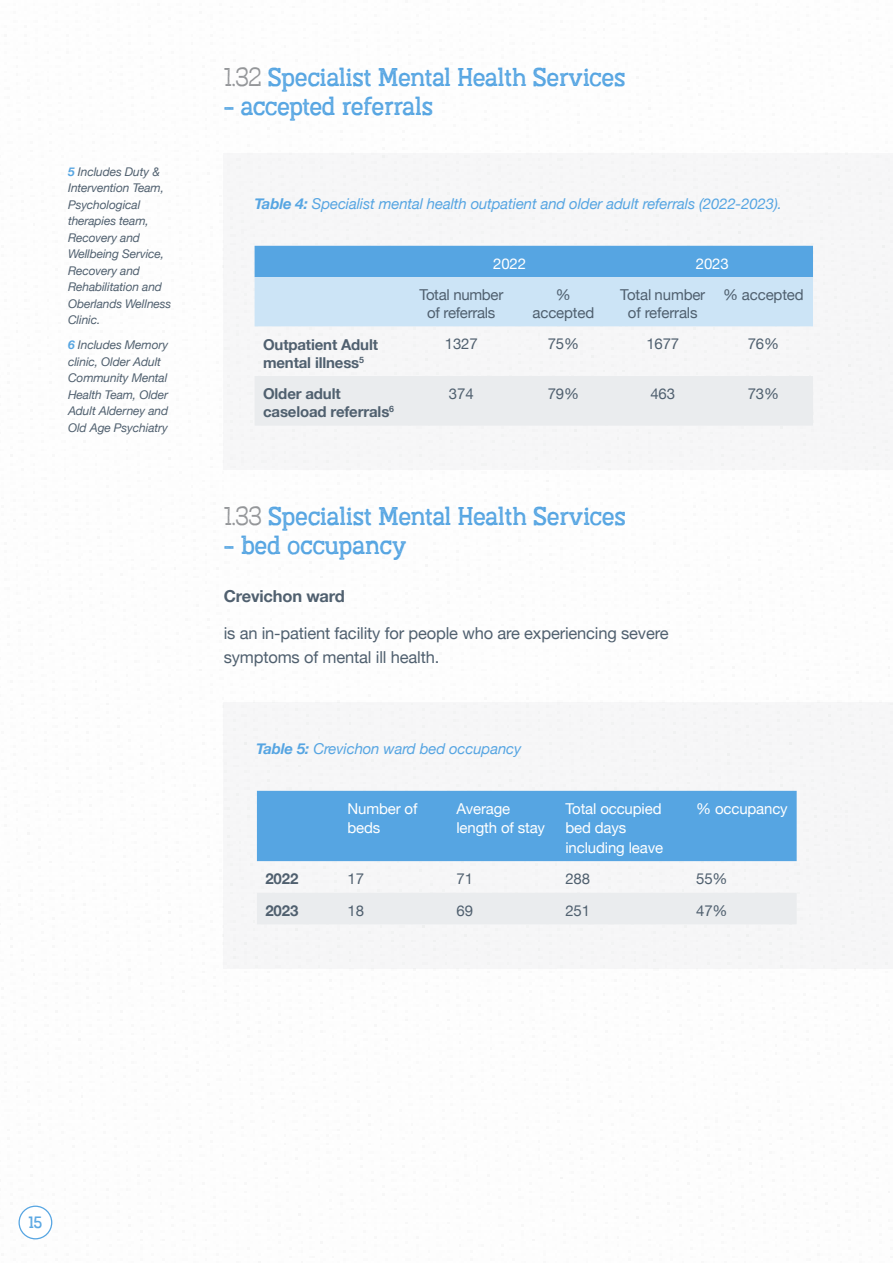
<style>
.page{position:relative;width:893px;height:1263px;background:#fff}
.page>*{position:absolute;margin:0;border:0;box-sizing:border-box;transform-origin:0 0}
.t1{font:24px "Austral Slab Stamp";color:#56a5e2}
.t2{font:16.5px/24px "Helvetica Neue";letter-spacing:-.01em;color:#50606f}
.t3{font:700 16.5px "Helvetica Neue";letter-spacing:-.01em;color:#50606f}
.t4{font:15.3px "Austral Slab Stamp";color:#56a5e2}
.t5{font:15px/18px "Helvetica Neue";letter-spacing:-.01em;color:#50606f;text-align:center}
.t6{font:italic 15px "Helvetica Neue";letter-spacing:-.01em;color:#56a5e2}
.t7{font:15px/19.5px "Helvetica Neue";letter-spacing:-.01em;color:#fff}
.t8{font:700 15px/18px "Helvetica Neue";letter-spacing:-.01em;color:#50606f}
.t9{font:italic 12px/16.5px "Helvetica Neue";letter-spacing:-.01em;color:#50606f}
.s1{font-weight:700;color:#56a5e2}
.s2{font-weight:300;color:#939598}
.s3{font-weight:700}
</style>
<div class="page">
<div style="left:19px;top:1205px;width:33px;height:34px;border:1px solid #56a5e2;border-radius:50%"></div>
<div style="left:224px;top:154px;width:669px;height:316px;background:#f6f6f7"></div>
<div style="left:224px;top:702px;width:669px;height:267px;background:#f6f6f7"></div>
<svg style="left:255px;top:246px;width:558px;height:80px"></svg>
<div style="left:255px;top:376px;width:558px;height:49px;background:#eaecee"></div>
<div style="left:257px;top:791px;width:540px;height:70px;background:#56a5e2"></div>
<div style="left:257px;top:893px;width:539px;height:31px;background:#eaecee"></div>
<p class="t9" style="left:68px;top:164px;width:105px"><span class="s1">5</span> Includes Duty &amp;<br>Intervention Team,<br>Psychological therapies team,<br>Recovery and<br>Wellbeing Service,<br>Recovery and<br>Rehabilitation and<br>Oberlands Wellness<br>Clinic.</p>
<p class="t9" style="left:68px;top:337px;width:102px"><span class="s1">6</span> Includes Memory clinic, Older Adult<br>Community Mental<br>Health Team, Older<br>Adult Alderney and<br>Old Age Psychiatry</p>
<h1 class="t1" style="left:224px;top:59px;width:403px"><span class="s2">1.32</span> Specialist Mental Health Services</h1>
<h1 class="t1" style="left:224px;top:88px;width:211px">- accepted referrals</h1>
<p class="t6" style="left:255px;top:193px;width:529px"><span class="s3">Table 4:</span> Specialist mental health outpatient and older adult referrals (2022-2023).</p>
<p class="t7" style="left:493px;top:254px;width:34px">2022</p>
<p class="t7" style="left:696px;top:254px;width:34px">2023</p>
<p class="t5" style="left:419px;top:286px;width:85px">Total number of referrals</p>
<p class="t5" style="left:532px;top:286px;width:63px">% accepted</p>
<p class="t5" style="left:620px;top:286px;width:87px">Total number of referrals</p>
<p class="t5" style="left:723px;top:286px;width:82px">% accepted</p>
<p class="t8" style="left:263px;top:336px;width:116px">Outpatient Adult mental illness<sup>5</sup></p>
<p class="t5" style="left:445px;top:336px;width:34px">1327</p>
<p class="t5" style="left:548px;top:336px;width:33px">75%</p>
<p class="t5" style="left:646px;top:336px;width:34px">1677</p>
<p class="t5" style="left:748px;top:336px;width:33px">76%</p>
<p class="t8" style="left:263px;top:385px;width:133px">Older adult caseload referrals<sup>6</sup></p>
<p class="t5" style="left:449px;top:385px;width:26px">374</p>
<p class="t5" style="left:548px;top:385px;width:33px">79%</p>
<p class="t5" style="left:650px;top:385px;width:26px">463</p>
<p class="t5" style="left:748px;top:385px;width:33px">73%</p>
<h1 class="t1" style="left:224px;top:498px;width:403px"><span class="s2">1.33</span> Specialist Mental Health Services</h1>
<h1 class="t1" style="left:224px;top:527px;width:184px">- bed occupancy</h1>
<h2 class="t3" style="left:224px;top:583px;width:123px">Crevichon ward</h2>
<h2 class="t2" style="left:224px;top:622px;width:446px">is an in-patient facility for people who are experiencing severe symptoms of mental ill health.</h2>
<p class="t6" style="left:256px;top:737px;width:267px"><span class="s3">Table 5:</span> Crevichon ward bed occupancy</p>
<p class="t7" style="left:347px;top:799px;width:71px">Number of beds</p>
<p class="t7" style="left:456px;top:799px;width:90px">Average length of stay</p>
<p class="t7" style="left:565px;top:799px;width:99px">Total occupied bed days including leave</p>
<p class="t7" style="left:696px;top:799px;width:93px">% occupancy</p>
<p class="t8" style="left:265px;top:870px;width:34px">2022</p>
<p class="t5" style="left:347px;top:870px;width:18px">17</p>
<p class="t5" style="left:456px;top:870px;width:18px">71</p>
<p class="t5" style="left:565px;top:870px;width:26px">288</p>
<p class="t5" style="left:696px;top:870px;width:33px">55%</p>
<p class="t8" style="left:265px;top:902px;width:34px">2023</p>
<p class="t5" style="left:347px;top:902px;width:18px">18</p>
<p class="t5" style="left:456px;top:902px;width:18px">69</p>
<p class="t5" style="left:565px;top:902px;width:26px">251</p>
<p class="t5" style="left:696px;top:902px;width:33px">47%</p>
<p class="t4" style="left:29px;top:1210px;width:15px">15</p>
</div>
